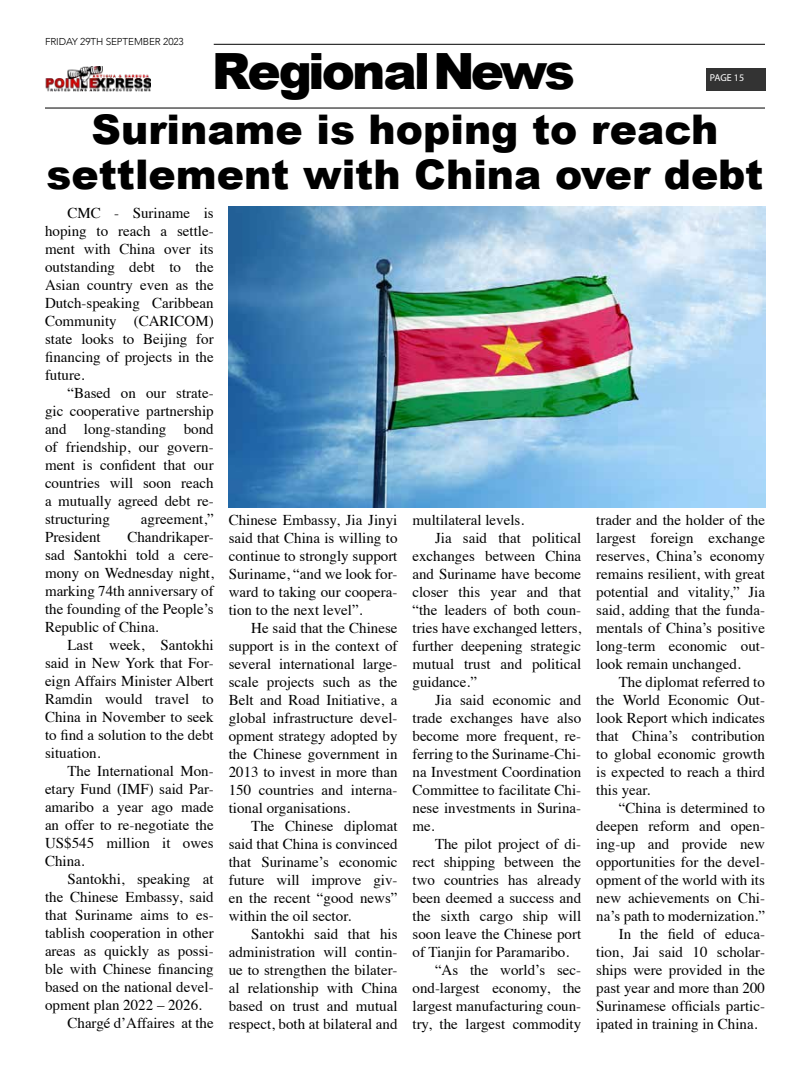
<style>
.page{position:relative;width:810px;height:1080px;background:#fff}
.page>*{position:absolute;margin:0;border:0;box-sizing:border-box;transform-origin:0 0}
.t1{font:900 50px "Arial";letter-spacing:-.06em;color:#000}
.t2{font:900 40.88px/45px "Arial";color:#000;text-align:center}
.t3{font:15px/18px "Times";color:#000;text-align:justify}
.t4{font:300 10px "Avenir";letter-spacing:-.01em;color:#000}
.t5{font:10px "Myriad Pro";letter-spacing:-.005em;color:#fff}
</style>
<div class="page">
<hr style="left:45px;top:107px;width:720px;height:2px;background:#333">
<hr style="left:214px;top:44px;width:551px;height:1px;background:#333">
<div style="left:706px;top:68px;width:60px;height:23px;background:#333"></div>
<img style="left:45px;top:66px;width:106px;height:25px">
<img style="left:229px;top:206px;width:536px;height:302px">
<p class="t4" style="left:45px;top:35px;width:140px">FRIDAY 29TH SEPTEMBER 2023</p>
<h1 class="t1" style="left:212px;top:35px;width:365px">RegionalNews</h1>
<p class="t5" style="left:710px;top:72px;width:36px">PAGE 15</p>
<h2 class="t2" style="left:47px;top:106px;width:718px">Suriname is hoping to reach settlement with China over debt</h2>
<p class="t3" style="left:45px;top:202px;width:170px;text-indent:22px">CMC - Suriname is hoping to reach a settle&shy;ment with China over its outstanding debt to the Asian country even as the Dutch-speaking Caribbean Community (CARICOM) state looks to Beijing for financing of projects in the future.</p>
<p class="t3" style="left:45px;top:382px;width:170px;text-indent:22px">“Based on our strate&shy;gic cooperative partnership and long-standing bond of friendship, our govern&shy;ment is confident that our countries will soon reach a mutually agreed debt re&shy;structuring</p>
<p class="t3" style="left:141px;top:508px;width:74px">agreement,”</p>
<p class="t3" style="left:45px;top:526px;width:170px;text-indent:82px">Chandrikaper&shy;sad Santokhi told a cere&shy;mony on Wednesday night, marking 74th anniversary of the founding of the People’s Republic of China.</p>
<p class="t3" style="left:45px;top:634px;width:170px;text-indent:22px">Last week, Santokhi said in New York that For&shy;eign Affairs Minister Albert Ramdin would travel to China in November to seek to find a solution to the debt situation.</p>
<p class="t3" style="left:45px;top:760px;width:170px;text-indent:22px">The International Mon&shy;etary Fund (IMF) said Par&shy;amaribo a year ago made an offer to re-negotiate the US$545 million it owes China.</p>
<p class="t3" style="left:68px;top:868px;width:148px">Santokhi, speaking at</p>
<p class="t3" style="left:45px;top:886px;width:170px">the Chinese Embassy, said</p>
<p class="t3" style="left:45px;top:904px;width:170px">that Suriname aims to es-</p>
<p class="t3" style="left:45px;top:922px;width:170px">tablish cooperation in other</p>
<p class="t3" style="left:45px;top:940px;width:170px">areas as quickly as possi-</p>
<p class="t3" style="left:45px;top:958px;width:170px">ble with Chinese financing</p>
<p class="t3" style="left:45px;top:976px;width:170px">based on the national devel-</p>
<p class="t3" style="left:45px;top:994px;width:159px">opment plan 2022 – 2026.</p>
<p class="t3" style="left:68px;top:1012px;width:148px">Chargé d’Affaires at the</p>
<p class="t3" style="left:45px;top:526px;width:57px">President</p>
<p class="t3" style="left:229px;top:509px;width:170px">Chinese Embassy, Jia Jinyi said that China is willing to continue to strongly support Suriname, “and we look for&shy;ward to taking our coopera&shy;tion to the next level”.</p>
<p class="t3" style="left:229px;top:617px;width:170px;text-indent:22px">He said that the Chinese support is in the context of several international large&shy;scale projects such as the Belt and Road Initiative, a global infrastructure devel&shy;opment strategy adopted by the Chinese government in 2013 to invest in more than 150 countries and interna&shy;tional organisations.</p>
<p class="t3" style="left:229px;top:815px;width:170px;text-indent:22px">The Chinese diplomat said that China is convinced that Suriname’s economic future will improve giv&shy;en the recent “good news” within the oil sector.</p>
<p class="t3" style="left:229px;top:923px;width:170px;text-indent:22px">Santokhi said that his administration will contin&shy;ue to strengthen the bilater&shy;al relationship with China based on trust and mutual respect, both at bilateral and</p>
<p class="t3" style="left:412px;top:509px;width:113px">multilateral levels.</p>
<p class="t3" style="left:435px;top:527px;width:148px">Jia said that political</p>
<p class="t3" style="left:412px;top:545px;width:170px">exchanges between China</p>
<p class="t3" style="left:412px;top:563px;width:170px">and Suriname have become</p>
<p class="t3" style="left:412px;top:581px;width:170px">closer this year and that</p>
<p class="t3" style="left:412px;top:599px;width:170px">“the leaders of both coun-</p>
<p class="t3" style="left:412px;top:617px;width:170px">tries have exchanged letters,</p>
<p class="t3" style="left:412px;top:635px;width:170px">further deepening strategic</p>
<p class="t3" style="left:412px;top:653px;width:170px">mutual trust and political</p>
<p class="t3" style="left:412px;top:671px;width:66px">guidance.”</p>
<p class="t3" style="left:435px;top:689px;width:148px">Jia said economic and</p>
<p class="t3" style="left:412px;top:707px;width:170px">trade exchanges have also</p>
<p class="t3" style="left:412px;top:725px;width:170px">become more frequent, re-</p>
<p class="t3" style="left:412px;top:743px;width:170px">ferring to the Suriname-Chi-</p>
<p class="t3" style="left:412px;top:761px;width:170px">na Investment Coordination</p>
<p class="t3" style="left:412px;top:779px;width:170px">Committee to facilitate Chi-</p>
<p class="t3" style="left:412px;top:797px;width:170px">nese investments in Surina-</p>
<p class="t3" style="left:412px;top:815px;width:24px">me.</p>
<p class="t3" style="left:435px;top:833px;width:148px">The pilot project of di-</p>
<p class="t3" style="left:412px;top:851px;width:170px">rect shipping between the</p>
<p class="t3" style="left:412px;top:869px;width:170px">two countries has already</p>
<p class="t3" style="left:412px;top:887px;width:170px">been deemed a success and</p>
<p class="t3" style="left:412px;top:905px;width:170px">the sixth cargo ship will</p>
<p class="t3" style="left:412px;top:923px;width:170px">soon leave the Chinese port</p>
<p class="t3" style="left:412px;top:941px;width:158px">of Tianjin for Paramaribo.</p>
<p class="t3" style="left:435px;top:959px;width:148px">“As the world’s sec-</p>
<p class="t3" style="left:412px;top:977px;width:170px">ond-largest economy, the</p>
<p class="t3" style="left:412px;top:995px;width:170px">largest manufacturing coun-</p>
<p class="t3" style="left:412px;top:1013px;width:170px">try, the largest commodity</p>
<p class="t3" style="left:596px;top:509px;width:170px">trader and the holder of the largest foreign exchange reserves, China’s economy remains resilient, with great potential and vitality,” Jia said, adding that the funda&shy;mentals of China’s positive long-term economic out&shy;look remain unchanged.</p>
<p class="t3" style="left:596px;top:671px;width:170px;text-indent:22px">The diplomat referred to the World Economic Out&shy;look Report which indicates that China’s contribution to global economic growth is expected to reach a third this year.</p>
<p class="t3" style="left:619px;top:797px;width:148px">“China is determined to</p>
<p class="t3" style="left:596px;top:815px;width:170px">deepen reform and open-</p>
<p class="t3" style="left:596px;top:833px;width:170px">ing-up and provide new</p>
<p class="t3" style="left:596px;top:851px;width:170px">opportunities for the devel-</p>
<p class="t3" style="left:596px;top:869px;width:170px">opment of the world with its</p>
<p class="t3" style="left:596px;top:887px;width:170px">new achievements on Chi-</p>
<p class="t3" style="left:596px;top:905px;width:170px">na’s path to modernization.”</p>
<p class="t3" style="left:619px;top:923px;width:148px">In the field of educa-</p>
<p class="t3" style="left:596px;top:941px;width:170px">tion, Jai said 10 scholar-</p>
<p class="t3" style="left:596px;top:959px;width:170px">ships were provided in the</p>
<p class="t3" style="left:596px;top:977px;width:170px">past year and more than 200</p>
<p class="t3" style="left:596px;top:995px;width:170px">Surinamese officials partic-</p>
<p class="t3" style="left:596px;top:1013px;width:163px">ipated in training in China.</p>
</div>
